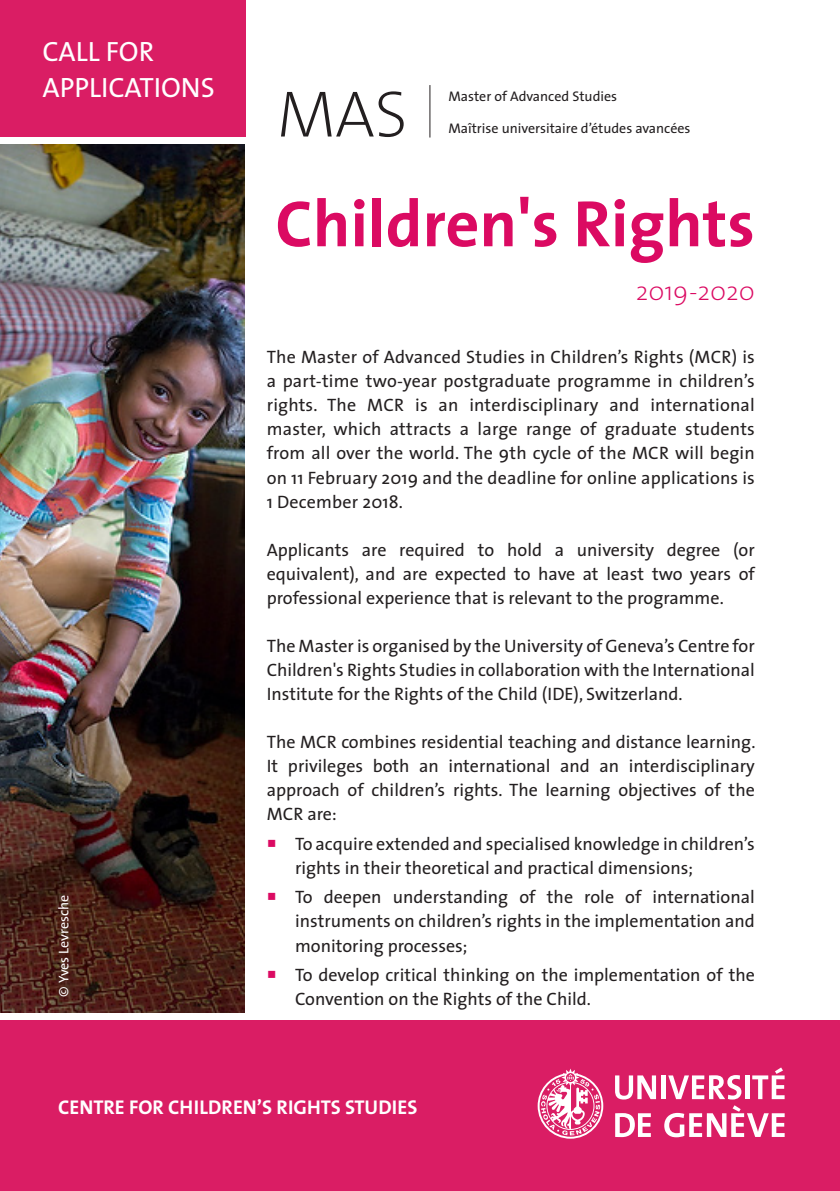
<style>
.page{position:relative;width:840px;height:1191px;background:#fff}
.page>*{position:absolute;margin:0;border:0;box-sizing:border-box;transform-origin:0 0}
.t1{font:700 66px "The Sans";color:#db0a62}
.t2{font:200 66px "The Sans";color:#231f20}
.texte{font:28px/36px "The Sans";color:#fff}
.t3{font:200 26px "The Sans";color:#db0a62}
.t4{font:700 20px "The Sans";color:#fff}
.texte-2{font:18px/24px "The Sans";color:#231f20;text-align:justify}
.retrait5{font:18px/24px "The Sans";color:#231f20}
.texte-3{font:14px "The Sans";color:#231f20}
.texte-4{font:14px "The Sans";color:#fff}
.s1{color:#db0a62}
</style>
<div class="page">
<div style="left:0;top:0;width:245px;height:136px;background:#da1d64"></div>
<div style="left:0;top:1020px;width:839px;height:171px;background:#da1d64"></div>
<svg style="left:537px;top:1068px;width:66px;height:70px"></svg>
<svg style="left:615px;top:1075px;width:40px;height:24px"></svg>
<div style="left:660px;top:1075px;width:5px;height:24px;background:#fff"></div>
<svg style="left:668px;top:1075px;width:73px;height:24px"></svg>
<svg style="left:745px;top:1075px;width:3px;height:24px"></svg>
<svg style="left:752px;top:1067px;width:32px;height:32px"></svg>
<svg style="left:615px;top:1113px;width:35px;height:24px"></svg>
<svg style="left:664px;top:1105px;width:120px;height:32px"></svg>
<img style="left:0;top:145px;width:244px;height:867px">
<hr style="left:429px;top:85px;width:1px;height:52px;background:#231f20">
<p class="texte" style="left:43px;top:33px;width:174px">CALL FOR<br>APPLICATIONS</p>
<p class="texte-4" style="left:52px;top:996px;width:103px;rotate:-90deg">© Yves Levresche</p>
<p class="t2" style="left:276px;top:60px;width:132px">MAS</p>
<p class="texte-3" style="left:448px;top:85px;width:170px">Master of Advanced Studies</p>
<p class="texte-3" style="left:448px;top:117px;width:243px">Maîtrise universitaire d’études avancées</p>
<p class="t1" style="left:275px;top:169px;width:480px">Children's Rights</p>
<p class="t3" style="left:635px;top:270px;width:120px">2019-2020</p>
<p class="texte-2" style="left:266px;top:345px;width:489px">The Master of Advanced Studies in Children’s Rights (MCR) is a part-time two-year postgraduate programme in children’s rights. The MCR is an interdisciplinary and international master, which attracts a large range of graduate students from all over the world. The 9th cycle of the MCR will begin on 11 February 2019 and the deadline for online applications is</p>
<p class="texte-2" style="left:266px;top:489px;width:138px">1 December 2018.</p>
<p class="texte-2" style="left:266px;top:537px;width:489px">Applicants are required to hold a university degree (or equivalent), and are expected to have at least two years of professional experience that is relevant to the programme.</p>
<p class="texte-2" style="left:266px;top:633px;width:489px">The Master is organised by the University of Geneva’s Centre for Children's Rights Studies in collaboration with the International Institute for the Rights of the Child (IDE), Switzerland.</p>
<p class="texte-2" style="left:266px;top:729px;width:490px">The MCR combines residential teaching and distance learning.<br>It privileges both an international and an interdisciplinary approach of children’s rights. The learning objectives of the MCR are:</p>
<p class="retrait5" style="left:295px;top:831px;width:461px;text-indent:-28px"><span class="s1">○</span> To acquire extended and specialised knowledge in children’s rights in their theoretical and practical dimensions;</p>
<p class="retrait5" style="left:295px;top:884px;width:461px;text-align:justify;text-indent:-28px"><span class="s1">○</span> To deepen understanding of the role of international instruments on children’s rights in the implementation and monitoring processes;</p>
<p class="retrait5" style="left:295px;top:962px;width:461px;text-indent:-28px"><span class="s1">○</span> To develop critical thinking on the implementation of the<br>Convention on the Rights of the Child.</p>
<p class="t4" style="left:58px;top:1090px;width:360px">CENTRE FOR CHILDREN’S RIGHTS STUDIES</p>
</div>
